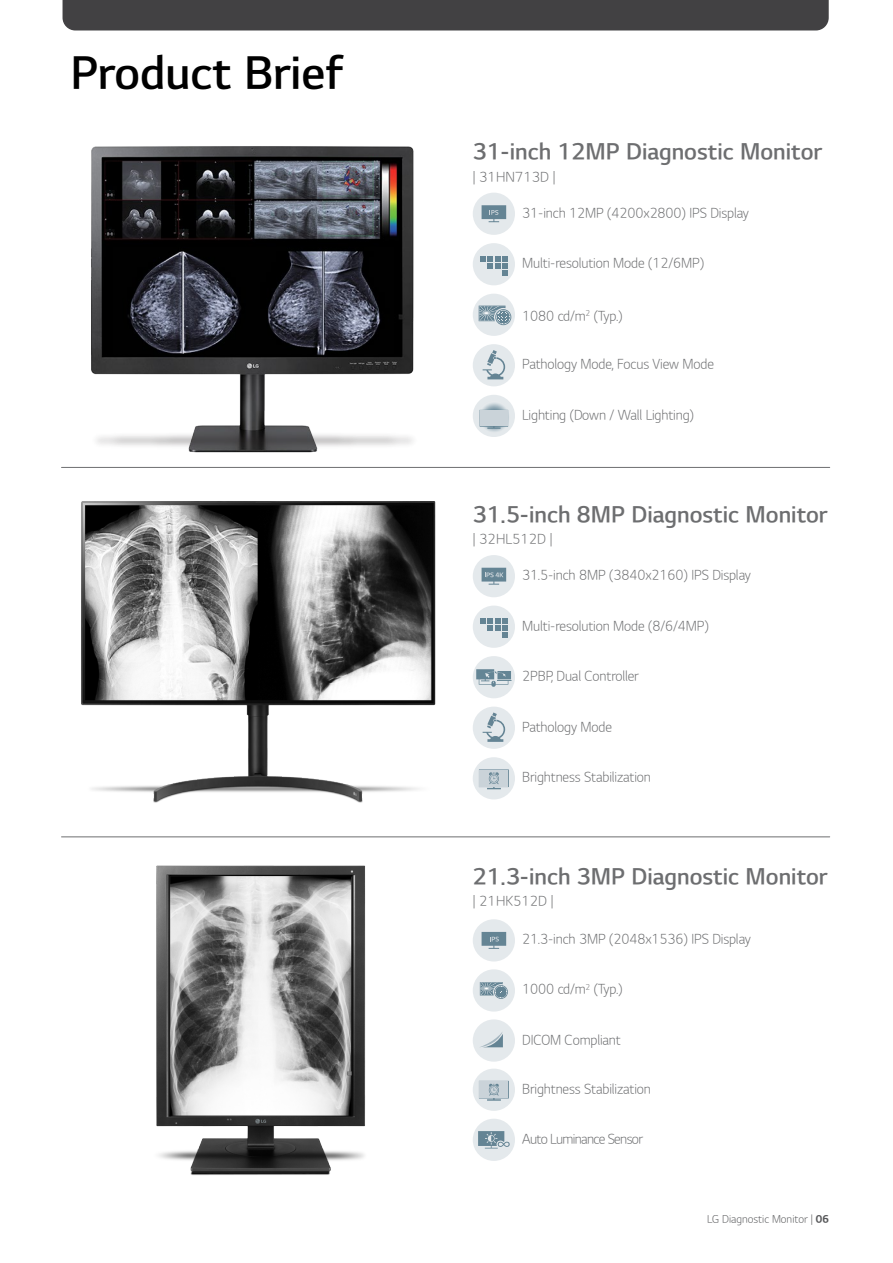
<style>
.page{position:relative;width:893px;height:1263px;background:#fff}
.page>*{position:absolute;margin:0;border:0;box-sizing:border-box;transform-origin:0 0}
.t1{font:45px "LG Sm Haotf TSB";color:#000}
.t2{font:22.5px "LG Sm Haotf TSB";color:#6d6e70}
.t3{font:13.5px "LG Sm Haotf TL";letter-spacing:-.01em;color:#6d6e70}
.t4{font:13.5px "LG Sm Haotf TL";letter-spacing:-.05em;color:#6d6e70}
.t5{font:10.5px "LG Sm Haotf TL";color:#58595b}
.s1{font-family:"LG Sm Haotf TB"}
</style>
<div class="page">
<img style="left:81px;top:501px;width:355px;height:288px">
<img style="left:61px;top:789px;width:447px;height:386px">
<div style="left:63px;top:0;width:766px;height:30px;background:#424143"></div>
<hr style="left:62px;top:836px;width:768px;height:1px;background:#6d6e70">
<hr style="left:62px;top:467px;width:768px;height:1px;background:#6d6e70">
<img style="left:91px;top:146px;width:410px;height:321px">
<div style="left:473px;top:1119px;width:42px;height:42px;background:#e4e9ec;border-radius:50%"></div>
<div style="left:473px;top:919px;width:42px;height:42px;background:#e4e9ec;border-radius:50%"></div>
<svg style="left:482px;top:932px;width:24px;height:17px"></svg>
<div style="left:473px;top:969px;width:42px;height:42px;background:#e4e9ec;border-radius:50%"></div>
<svg style="left:480px;top:982px;width:28px;height:17px"></svg>
<div style="left:473px;top:1019px;width:42px;height:43px;background:#e4e9ec;border-radius:50%"></div>
<svg style="left:480px;top:1032px;width:23px;height:15px"></svg>
<svg style="left:478px;top:1131px;width:32px;height:17px"></svg>
<div style="left:473px;top:1068px;width:42px;height:43px;background:#e4e9ec;border-radius:50%"></div>
<svg style="left:479px;top:1081px;width:30px;height:20px"></svg>
<svg style="left:473px;top:555px;width:42px;height:42px"></svg>
<svg style="left:482px;top:568px;width:24px;height:17px"></svg>
<div style="left:473px;top:707px;width:42px;height:42px;background:#e4e9ec;border-radius:50%"></div>
<svg style="left:483px;top:712px;width:22px;height:30px"></svg>
<div style="left:473px;top:757px;width:42px;height:42px;background:#e4e9ec;border-radius:50%"></div>
<div style="left:473px;top:606px;width:42px;height:42px;background:#e4e9ec;border-radius:50%"></div>
<svg style="left:480px;top:618px;width:28px;height:20px"></svg>
<svg style="left:479px;top:769px;width:30px;height:20px"></svg>
<div style="left:473px;top:656px;width:42px;height:42px;background:#e4e9ec;border-radius:50%"></div>
<svg style="left:476px;top:669px;width:36px;height:18px"></svg>
<div style="left:473px;top:193px;width:42px;height:42px;background:#e4e9ec;border-radius:50%"></div>
<svg style="left:482px;top:205px;width:24px;height:17px"></svg>
<div style="left:473px;top:344px;width:42px;height:42px;background:#e4e9ec;border-radius:50%"></div>
<svg style="left:483px;top:350px;width:22px;height:29px"></svg>
<div style="left:473px;top:395px;width:42px;height:42px;background:#e4e9ec;border-radius:50%"></div>
<div style="left:473px;top:243px;width:42px;height:42px;background:#e4e9ec;border-radius:50%"></div>
<svg style="left:480px;top:256px;width:28px;height:20px"></svg>
<div style="left:473px;top:294px;width:42px;height:42px;background:linear-gradient(to right,#e4e9ec,#e4e9ec);border-radius:50%"></div>
<svg style="left:479px;top:306px;width:32px;height:19px"></svg>
<svg style="left:477px;top:400px;width:33px;height:33px"></svg>
<svg style="left:480px;top:410px;width:28px;height:19px"></svg>
<div style="left:480px;top:411px;width:27px;height:15px;background:#cad3d9"></div>
<img style="left:61px;top:385px;width:406px;height:83px">
<h1 class="t1" style="left:70px;top:52px;width:273px">Product Brief</h1>
<h2 class="t2" style="left:473px;top:141px;width:351px">31-inch 12MP Diagnostic Monitor</h2>
<p class="t3" style="left:473px;top:170px;width:84px">| 31HN713D |</p>
<p class="t3" style="left:522px;top:206px;width:228px">31-inch 12MP (4200x2800) IPS Display</p>
<p class="t3" style="left:522px;top:257px;width:183px">Multi-resolution Mode (12/6MP)</p>
<p class="t3" style="left:522px;top:309px;width:102px">1080 cd/m<sup>2</sup> (Typ.)</p>
<p class="t3" style="left:522px;top:358px;width:193px">Pathology Mode, Focus View Mode</p>
<p class="t3" style="left:522px;top:408px;width:173px">Lighting (Down / Wall Lighting)</p>
<h2 class="t2" style="left:473px;top:504px;width:357px">31.5-inch 8MP Diagnostic Monitor</h2>
<p class="t3" style="left:473px;top:533px;width:81px">| 32HL512D |</p>
<p class="t3" style="left:522px;top:568px;width:230px">31.5-inch 8MP (3840x2160) IPS Display</p>
<p class="t3" style="left:522px;top:619px;width:188px">Multi-resolution Mode (8/6/4MP)</p>
<p class="t3" style="left:522px;top:670px;width:118px">2PBP, Dual Controller</p>
<p class="t3" style="left:522px;top:720px;width:91px">Pathology Mode</p>
<p class="t3" style="left:522px;top:771px;width:130px">Brightness Stabilization</p>
<h2 class="t2" style="left:473px;top:865px;width:357px">21.3-inch 3MP Diagnostic Monitor</h2>
<p class="t3" style="left:473px;top:894px;width:82px">| 21HK512D |</p>
<p class="t3" style="left:522px;top:933px;width:230px">21.3-inch 3MP (2048x1536) IPS Display</p>
<p class="t3" style="left:522px;top:983px;width:102px">1000 cd/m<sup>2</sup> (Typ.)</p>
<p class="t3" style="left:522px;top:1033px;width:100px">DICOM Compliant</p>
<p class="t3" style="left:522px;top:1082px;width:130px">Brightness Stabilization</p>
<p class="t4" style="left:522px;top:1132px;width:122px">Auto Luminance Sensor</p>
<p class="t5" style="left:707px;top:1214px;width:123px">LG Diagnostic Monitor | <span class="s1">06</span></p>
</div>
